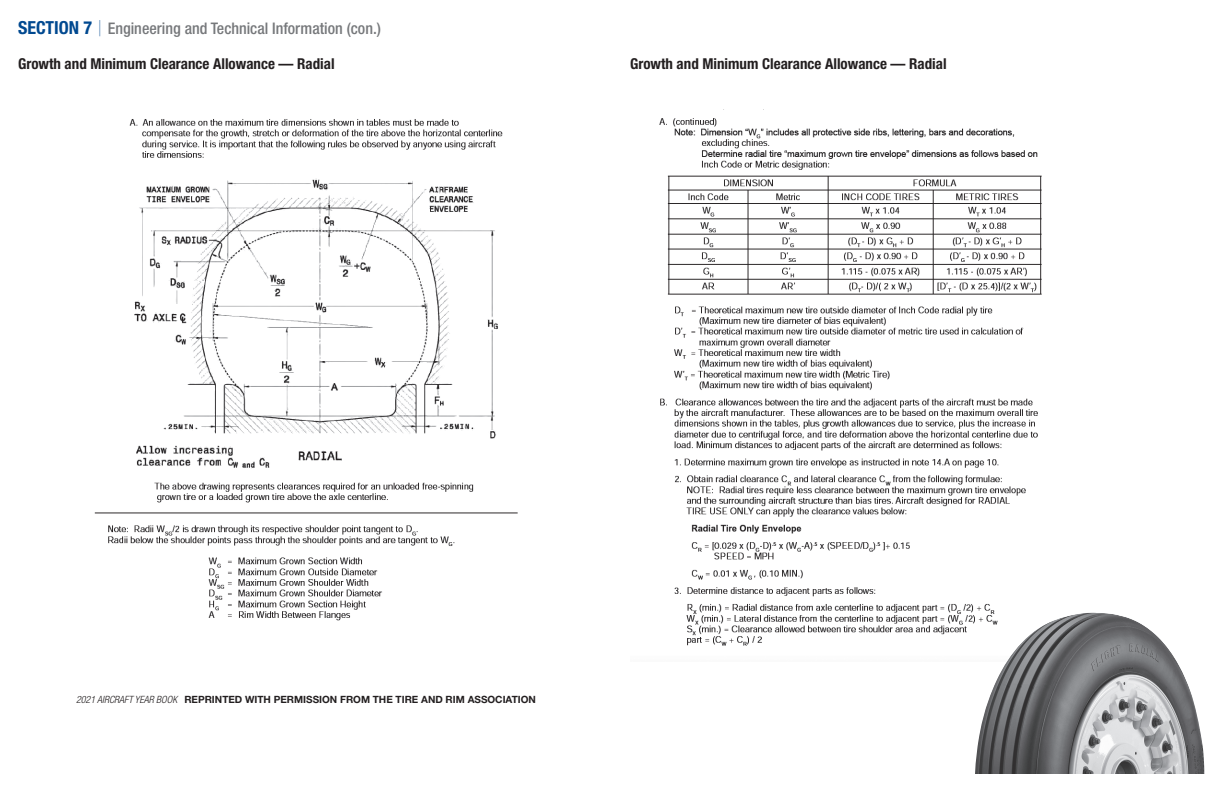
<style>
.page{position:relative;width:1224px;height:792px;background:#fff}
.page>*{position:absolute;margin:0;border:0;box-sizing:border-box;transform-origin:0 0}
.t1{font:500 condensed 16px "Helvetica Neue LT Std";color:#76787b}
.t2{font:700 condensed 15px "Helvetica Neue LT Std";color:#231f20}
.t3{font:700 10px "Helvetica Neue LT Std";color:#231f20}
.s1{font-weight:700;font-size:18px;color:#014990}
.s2{font-weight:200;font-size:22px;color:#014990}
.s3{font-weight:300;font-style:italic;font-stretch:condensed}
</style>
<div class="page">
<img style="left:94px;top:119px;width:424px;height:502px">
<img style="left:659px;top:118px;width:383px;height:528px">
<img style="left:975px;top:612px;width:229px;height:162px">
<p class="t1" style="left:18px;top:18px;width:365px"><span class="s1">SECTION 7</span> <span class="s2">|</span> Engineering and Technical Information (con.)</p>
<p class="t2" style="left:18px;top:55px;width:318px">Growth and Minimum Clearance Allowance — Radial</p>
<p class="t2" style="left:630px;top:55px;width:318px">Growth and Minimum Clearance Allowance — Radial</p>
<p class="t3" style="left:76px;top:693px;width:461px"><span class="s3">2021 AIRCRAFT YEAR BOOK</span> REPRINTED WITH PERMISSION FROM THE TIRE AND RIM ASSOCIATION</p>
</div>
